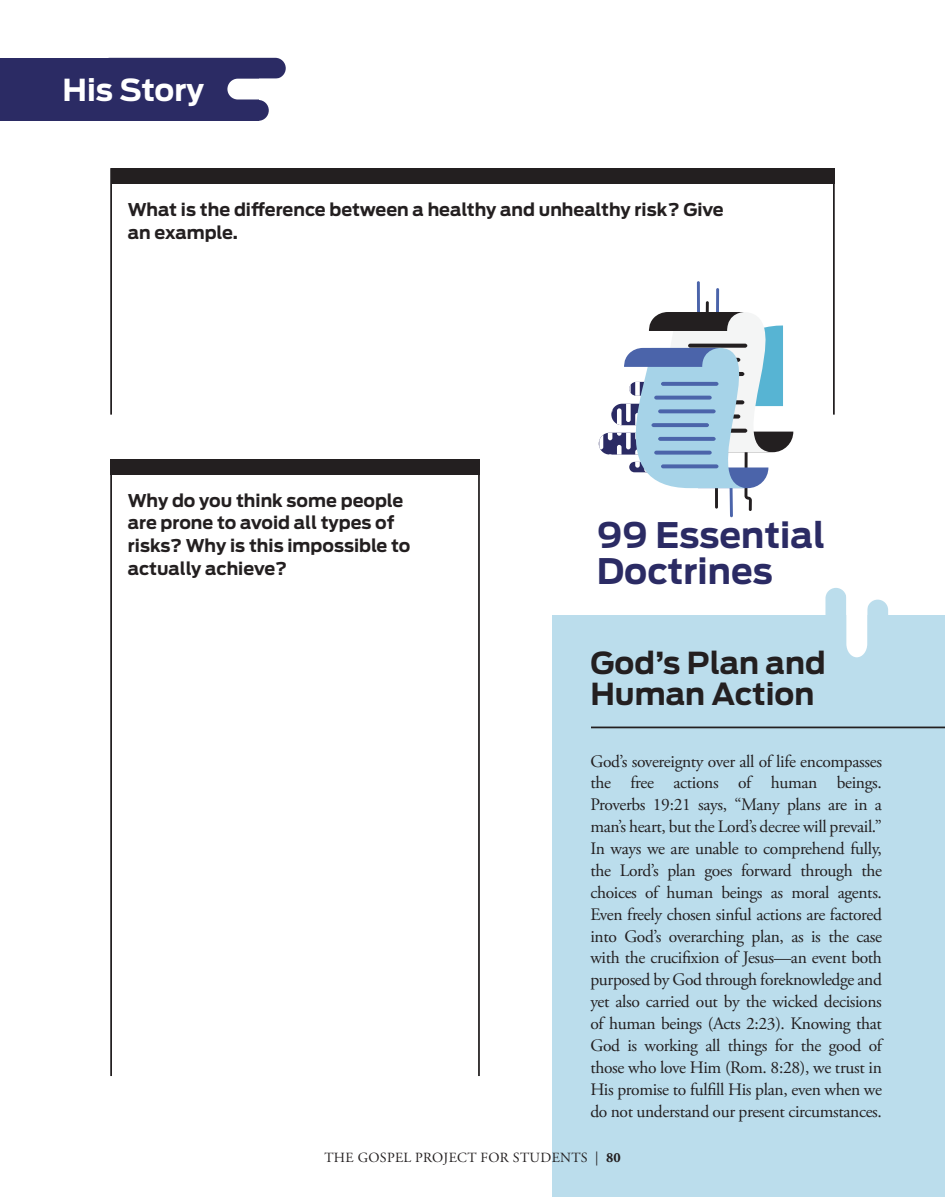
<style>
.page{position:relative;width:945px;height:1197px;background:#fff}
.page>*{position:absolute;margin:0;border:0;box-sizing:border-box;transform-origin:0 0}
.header_large_left{font:700 35px/36.8px "Antenna";color:#2b2b64}
.header_small_left{font:700 30.1px/31.5px "Antenna";color:#231f20}
.header_small_left-2{font:700 30.1px "Antenna";color:#fff}
.body_sidebar{font:17.5px/21.9px "Adobe Garamond Pro";letter-spacing:-.02em;color:#231f20;text-align:justify}
.question{font:700 17.5px/22.8px "Antenna";color:#231f20}
.t1{font:14px "Adobe Garamond Pro";letter-spacing:.025em;color:#231f20}
.s1{font-weight:700}
</style>
<div class="page">
<div style="left:825px;top:588px;width:21px;height:186px;background:#bbddec;border-radius:10px"></div>
<div style="left:867px;top:600px;width:21px;height:186px;background:#bbddec;border-radius:10px"></div>
<div style="left:552px;top:616px;width:393px;height:581px;background:#bbddec"></div>
<svg style="left:846px;top:615px;width:21px;height:42px"></svg>
<div style="left:83px;top:100px;width:186px;height:21px;background:#2b2b64;border-radius:10px"></div>
<div style="left:100px;top:58px;width:186px;height:21px;background:#2b2b64;border-radius:10px"></div>
<div style="left:0;top:58px;width:259px;height:63px;background:#2b2b64"></div>
<div style="left:227px;top:79px;width:97px;height:20px;background:#fff;border-radius:10px"></div>
<hr style="left:591px;top:727px;width:354px;height:1px;background:#231f20">
<svg style="left:599px;top:281px;width:195px;height:236px"></svg>
<svg style="left:654px;top:396px;width:58px;height:4px"></svg>
<svg style="left:661px;top:382px;width:57px;height:4px"></svg>
<svg style="left:658px;top:409px;width:58px;height:4px"></svg>
<svg style="left:652px;top:423px;width:57px;height:4px"></svg>
<svg style="left:658px;top:437px;width:58px;height:4px"></svg>
<svg style="left:654px;top:451px;width:58px;height:4px"></svg>
<svg style="left:661px;top:464px;width:57px;height:4px"></svg>
<div style="left:111px;top:168px;width:724px;height:15px;background:#231f20"></div>
<hr style="left:110px;top:168px;width:2px;height:247px;background:#231f20">
<hr style="left:833px;top:168px;width:2px;height:247px;background:#231f20">
<div style="left:111px;top:460px;width:369px;height:15px;background:#231f20"></div>
<hr style="left:110px;top:460px;width:2px;height:616px;background:#231f20">
<hr style="left:478px;top:460px;width:2px;height:616px;background:#231f20">
<p class="header_small_left-2" style="left:62px;top:72px;width:143px">His Story</p>
<p class="question" style="left:128px;top:198px;width:597px">What is the difference between a healthy and unhealthy risk? Give an example.</p>
<p class="question" style="left:128px;top:489px;width:284px">Why do you think some people are prone to avoid all types of risks? Why is this impossible to actually achieve?</p>
<p class="header_large_left" style="left:597px;top:517px;width:230px">99 Essential<br>Doctrines</p>
<p class="header_small_left" style="left:590px;top:647px;width:237px">God’s Plan and<br>Human Action</p>
<p class="body_sidebar" style="left:590px;top:751px;width:293px">God’s sovereignty over all of life encompasses the free actions of human beings.<br>Proverbs 19:21 says, “Many plans are in a man’s heart, but the Lord’s decree will prevail.” In ways we are unable to comprehend fully, the Lord’s plan goes forward through the choices of human beings as moral agents.<br>Even freely chosen sinful actions are factored into God’s overarching plan, as is the case with the crucifixion of Jesus—an event both purposed by God through foreknowledge and yet also carried out by the wicked decisions of human beings (Acts 2:23). Knowing that God is working all things for the good of those who love Him (Rom. 8:28), we trust in His promise to fulfill His plan, even when we do not understand our present circumstances.</p>
<p class="t1" style="left:324px;top:1150px;width:298px">THE GOSPEL PROJECT FOR STUDENTS | <span class="s1">80</span></p>
</div>
